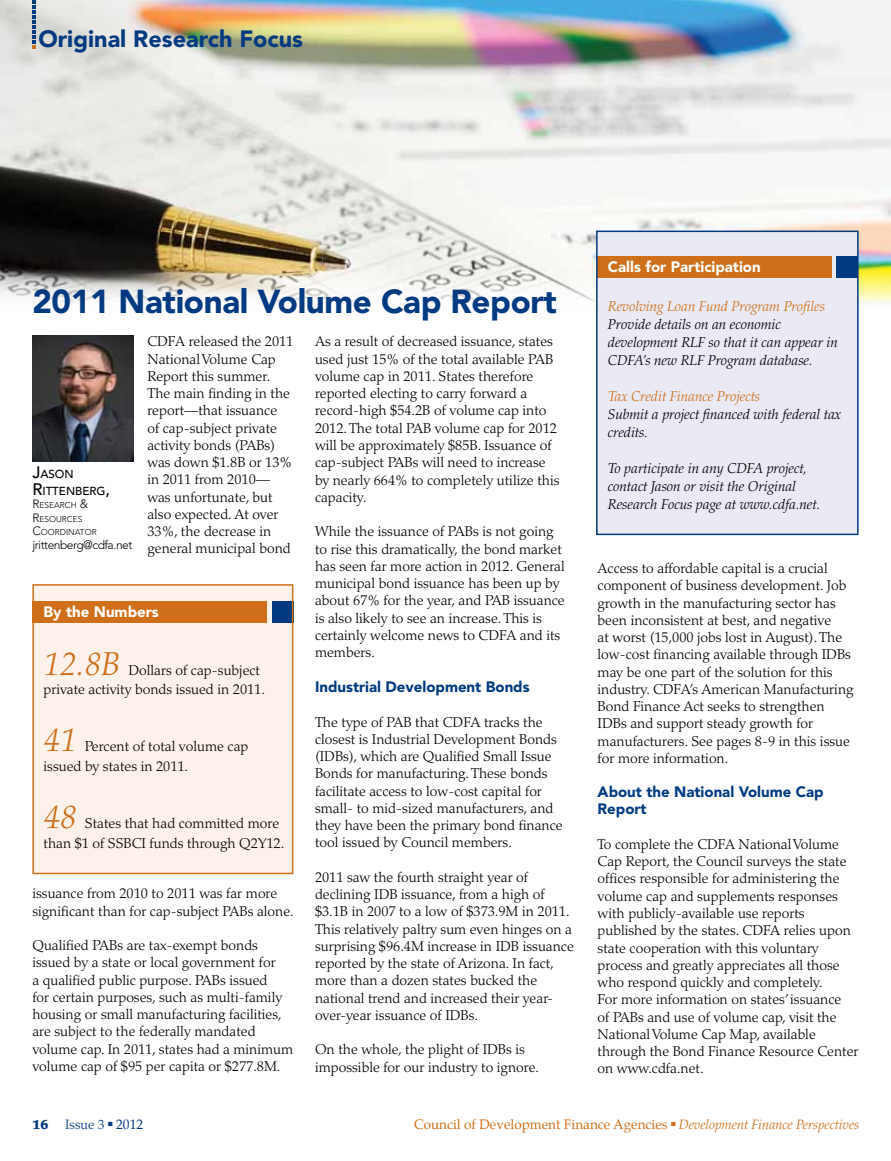
<style>
.page{position:relative;width:891px;height:1161px;background:#fff}
.page>*{position:absolute;margin:0;border:0;box-sizing:border-box;transform-origin:0 0}
.t1{font:900 33px "Avenir";letter-spacing:-.01em;color:#013a81}
.t2{font:italic 300 33px "Palatino";color:#d06f1a}
.t3{font:900 23.4px "Avenir";color:#013a81}
.t4{font:900 15px/17.2px "Avenir";color:#013a81}
.t5{font:900 15px "Avenir";color:#fff}
.t6{font:300 14.25px/17.2px "Palatino";color:#000}
.t7{font:italic 300 14.25px/18px "Palatino";color:#000}
.t8{font:italic 300 14.25px "Palatino";color:#d06f1a}
.t9{font:13.5px "Palatino";color:#d06f1a}
.t10{font:300 13.5px "Palatino";color:#013a81}
.t11{font:900 13.5px "Palatino";color:#013a81}
.t12{font:300 12px "Avenir";letter-spacing:-.04em;color:#000}
.t13{font:500 11.55px/16.5px "Avenir";color:#000}
.t14{font:300 8.4px/13.5px "Avenir";color:#000}
.s1{font-size:16.5px}
.s2{font-size:12px}
.s3{font-weight:400}
.s4{font-weight:300;font-style:italic}
</style>
<div class="page">
<img style="left:0;top:0;width:891px;height:304px">
<svg style="left:32px;top:1px;width:4px;height:47px"></svg>
<img style="left:32px;top:335px;width:102px;height:127px">
<div style="left:33px;top:585px;width:260px;height:289px;background:#fcf2eb"></div>
<div style="left:33px;top:601px;width:234px;height:22px;background:#d06f1a"></div>
<div style="left:272px;top:601px;width:21px;height:22px;background:#013a81"></div>
<div style="left:32px;top:584px;width:261px;height:290px;border:2px solid #d06f1a"></div>
<div style="left:597px;top:231px;width:261px;height:304px;background:#e9eaf3"></div>
<div style="left:597px;top:256px;width:235px;height:21px;background:#d06f1a"></div>
<div style="left:596px;top:231px;width:263px;height:304px;border:2px solid #013a81"></div>
<div style="left:836px;top:256px;width:22px;height:21px;background:#013a81"></div>
<h2 class="t3" style="left:38px;top:25px;width:266px">Original Research Focus</h2>
<h1 class="t1" style="left:32px;top:282px;width:526px">2011 National Volume Cap Report</h1>
<p class="t13" style="left:32px;top:466px;width:79px"><span class="s1">J</span>ASON<br><span class="s1">R</span>ITTENBERG<span class="s1">,</span></p>
<p class="t14" style="left:32px;top:499px;width:66px"><span class="s2">R</span> ESEARCH <span class="s2">&amp;<br>R</span> ESOURCES<br><span class="s2">C</span>OORDINATOR</p>
<p class="t12" style="left:32px;top:538px;width:102px">jrittenberg@cdfa.net</p>
<p class="t6" style="left:147px;top:333px;width:147px">CDFA released the 2011<br>National Volume Cap<br>Report this summer.<br>The main finding in the report—that issuance<br>of cap-subject private activity bonds (PABs) was down $1.8B or 13% in 2011 from 2010— was unfortunate, but also expected. At over<br>33%, the decrease in general municipal bond</p>
<p class="t5" style="left:44px;top:603px;width:117px">By the Numbers</p>
<h1 class="t2" style="left:44px;top:644px;width:78px">12.8B</h1>
<p class="t6" style="left:44px;top:660px;width:223px;line-height:19.5px;text-indent:85px">Dollars of cap-subject private activity bonds issued in 2011.</p>
<h1 class="t2" style="left:44px;top:721px;width:34px">41</h1>
<p class="t6" style="left:44px;top:737px;width:206px;line-height:19.5px;text-indent:41px">Percent of total volume cap issued by states in 2011.</p>
<h1 class="t2" style="left:44px;top:798px;width:34px">48</h1>
<p class="t6" style="left:44px;top:814px;width:242px;line-height:19.5px;text-indent:41px">States that had committed more than $1 of SSBCI funds through Q2Y12.</p>
<p class="t6" style="left:32px;top:885px;width:263px">issuance from 2010 to 2011 was far more significant than for cap-subject PABs alone.</p>
<p class="t6" style="left:32px;top:937px;width:262px">Qualified PABs are tax-exempt bonds issued by a state or local government for<br>a qualified public purpose. PABs issued<br>for certain purposes, such as multi-family housing or small manufacturing facilities, are subject to the federally mandated volume cap. In 2011, states had a minimum volume cap of $95 per capita or $277.8M.</p>
<p class="t6" style="left:315px;top:333px;width:246px">As a result of decreased issuance, states used just 15% of the total available PAB volume cap in 2011. States therefore reported electing to carry forward a record-high $54.2B of volume cap into 2012. The total PAB volume cap for 2012 will be approximately $85B. Issuance of cap-subject PABs will need to increase by nearly 664% to completely utilize this capacity.</p>
<p class="t6" style="left:315px;top:523px;width:251px">While the issuance of PABs is not going to rise this dramatically, the bond market has seen far more action in 2012. General municipal bond issuance has been up by about 67% for the year, and PAB issuance is also likely to see an increase. This is certainly welcome news to CDFA and its members.</p>
<p class="t4" style="left:315px;top:678px;width:216px">Industrial Development Bonds</p>
<p class="t6" style="left:315px;top:713px;width:249px">The type of PAB that CDFA tracks the closest is Industrial Development Bonds (IDBs), which are Qualified Small Issue Bonds for manufacturing. These bonds facilitate access to low-cost capital for small- to mid-sized manufacturers, and they have been the primary bond finance tool issued by Council members.</p>
<p class="t6" style="left:315px;top:869px;width:260px">2011 saw the fourth straight year of declining IDB issuance, from a high of $3.1B in 2007 to a low of $373.9M in 2011.<br>This relatively paltry sum even hinges on a surprising $96.4M increase in IDB issuance reported by the state of Arizona. In fact, more than a dozen states bucked the national trend and increased their year&shy;over-year issuance of IDBs.</p>
<p class="t6" style="left:315px;top:1041px;width:226px">On the whole, the plight of IDBs is impossible for our industry to ignore.</p>
<p class="t5" style="left:608px;top:258px;width:154px">Calls for Participation</p>
<p class="t8" style="left:608px;top:298px;width:219px">Revolving Loan Fund Program Profiles</p>
<p class="t7" style="left:608px;top:316px;width:231px">Provide details on an economic development RLF so that it can appear in<br>CDFA’s new RLF Program database.</p>
<p class="t8" style="left:608px;top:388px;width:154px">Tax Credit Finance Projects</p>
<p class="t7" style="left:608px;top:406px;width:235px">Submit a project financed with federal tax credits.</p>
<p class="t7" style="left:608px;top:460px;width:214px">To participate in any CDFA project, contact Jason or visit the Original<br>Research Focus page at www.cdfa.net.</p>
<p class="t6" style="left:598px;top:560px;width:257px">Access to affordable capital is a crucial component of business development. Job growth in the manufacturing sector has been inconsistent at best, and negative<br>at worst (15,000 jobs lost in August). The low-cost financing available through IDBs may be one part of the solution for this industry. CDFA’s American Manufacturing Bond Finance Act seeks to strengthen IDBs and support steady growth for manufacturers. See pages 8-9 in this issue for more information.</p>
<p class="t4" style="left:598px;top:783px;width:228px">About the National Volume Cap<br>Report</p>
<p class="t6" style="left:598px;top:836px;width:263px">To complete the CDFA National Volume Cap Report, the Council surveys the state offices responsible for administering the volume cap and supplements responses with publicly-available use reports published by the states. CDFA relies upon state cooperation with this voluntary process and greatly appreciates all those who respond quickly and completely.<br>For more information on states’ issuance<br>of PABs and use of volume cap, visit the National Volume Cap Map, available through the Bond Finance Resource Center on www.cdfa.net.</p>
<p class="t11" style="left:32px;top:1116px;width:17px">16</p>
<p class="t10" style="left:65px;top:1117px;width:79px">Issue 3 ■ <span class="s3">2012</span></p>
<p class="t9" style="left:414px;top:1113px;width:447px">Council of Development Finance Agencies ■ <span class="s4">Development Finance Perspectives</span></p>
</div>
